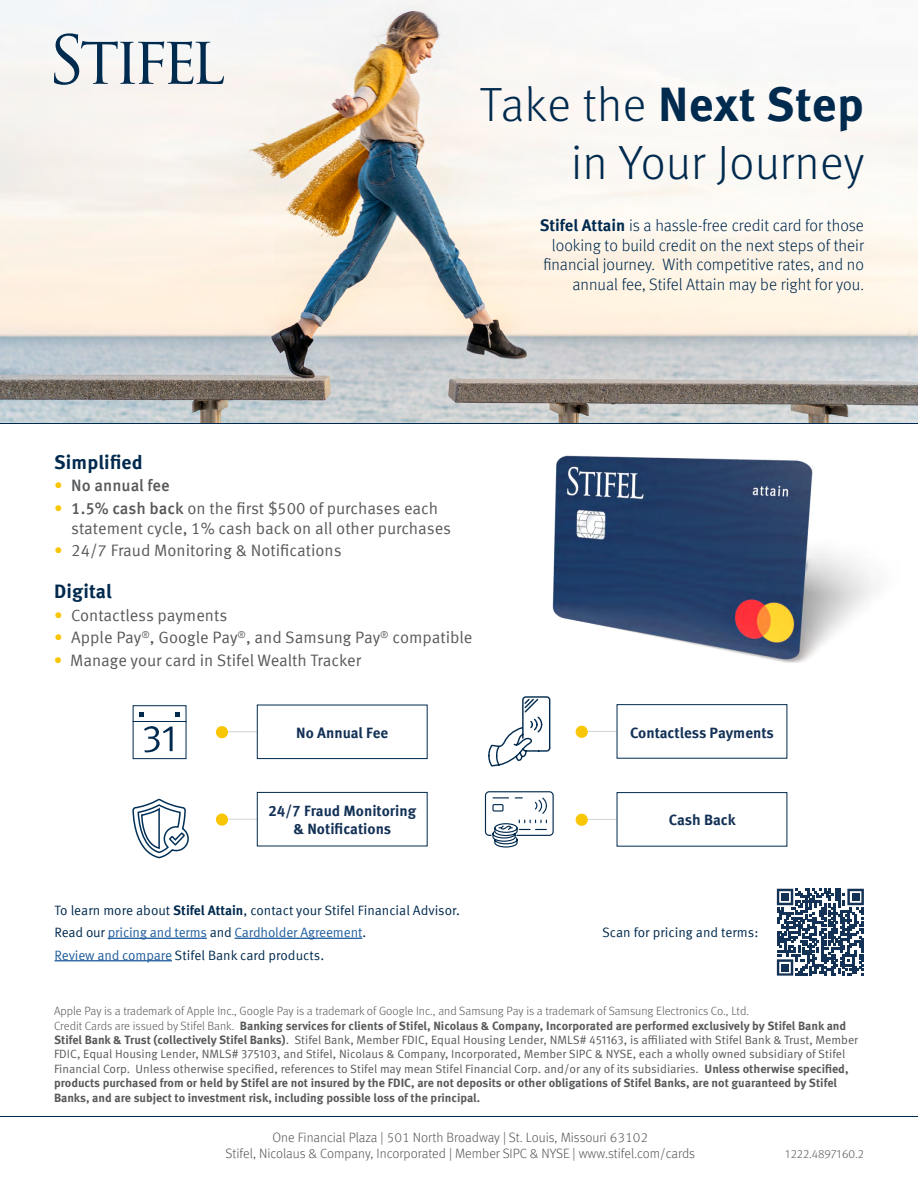
<style>
.page{position:relative;width:918px;height:1188px;background:#fff}
.page>*{position:absolute;margin:0;border:0;box-sizing:border-box;transform-origin:0 0}
.t1{font:300 48px/57.6px "Meta OT";letter-spacing:.01em;color:#002a4e;text-align:right}
.t2{font:700 19.5px "Meta Offc";letter-spacing:.01em;color:#002a4e}
.t3{font:16.5px/19.8px "Meta Offc Norm";color:#58595b}
.t4{font:300 16.5px/19.8px "Meta Offc";color:#002a4e;text-align:right}
.t5{font:500 16.5px "Meta Offc";color:#58595b}
.t6{font:700 15px/18px "Meta Offc";color:#133156;text-align:center}
.t7{font:13.5px/22.5px "Meta Offc Norm";letter-spacing:-.01em;color:#002a4e}
.t8{font:300 13.5px/16.2px "Meta Offc";color:#58595b;text-align:center}
.t9{font:12px/14.4px "Meta OT Norm";color:#58595b}
.t10{font:300 12px/14.4px "Meta OT";color:#58595b}
.t11{font:700 12px/14.4px "Meta OT";color:#58595b}
.s1{font-weight:700}
.s2{font-family:"Meta Offc Norm";font-weight:400;color:#f9c606}
.s3{color:#f9c606}
.s4{font-family:"Meta Offc";font-weight:500}
.s5{font-family:"Meta Offc";font-weight:700}
.s6{color:#215e9e}
.s7{font-family:"Meta OT";font-weight:700}
</style>
<div class="page">
<img style="left:0;top:0;width:918px;height:423px">
<hr style="left:0;top:423px;width:918px;height:1px;background:#002a4e">
<svg style="left:54px;top:33px;width:170px;height:52px"></svg>
<img style="left:552px;top:455px;width:323px;height:208px">
<svg style="left:228px;top:731px;width:29px;height:1px"></svg>
<div style="left:257px;top:705px;width:171px;height:54px;border:1px solid #002a4e"></div>
<div style="left:216px;top:726px;width:12px;height:12px;background:#f9c606;border-radius:50%"></div>
<svg style="left:588px;top:731px;width:29px;height:1px"></svg>
<div style="left:617px;top:704px;width:170px;height:55px;border:1px solid #002a4e"></div>
<div style="left:576px;top:726px;width:12px;height:12px;background:#f9c606;border-radius:50%"></div>
<svg style="left:228px;top:819px;width:29px;height:1px"></svg>
<div style="left:257px;top:792px;width:171px;height:54px;border:1px solid #002a4e"></div>
<div style="left:216px;top:813px;width:12px;height:13px;background:#f9c606;border-radius:50%"></div>
<svg style="left:588px;top:819px;width:29px;height:1px"></svg>
<div style="left:617px;top:792px;width:170px;height:55px;border:1px solid #002a4e"></div>
<div style="left:576px;top:814px;width:12px;height:12px;background:#f9c606;border-radius:50%"></div>
<svg style="left:484px;top:791px;width:70px;height:57px"></svg>
<svg style="left:488px;top:696px;width:63px;height:71px"></svg>
<div style="left:133px;top:705px;width:54px;height:54px;background:#fff;border:1px solid #002a4e"></div>
<hr style="left:133px;top:721px;width:54px;height:1px;background:#002a4e">
<svg style="left:144px;top:726px;width:29px;height:26px"></svg>
<svg style="left:139px;top:712px;width:5px;height:4px"></svg>
<svg style="left:176px;top:712px;width:4px;height:4px"></svg>
<svg style="left:132px;top:798px;width:57px;height:61px"></svg>
<hr style="left:108px;top:938px;width:99px;height:1px;background:#215e9e">
<hr style="left:235px;top:938px;width:127px;height:1px;background:#215e9e">
<hr style="left:55px;top:960px;width:117px;height:1px;background:#215e9e">
<svg style="left:777px;top:889px;width:87px;height:87px"></svg>
<div style="left:781px;top:893px;width:8px;height:8px;background:#143156"></div>
<div style="left:852px;top:893px;width:7px;height:8px;background:#143156"></div>
<div style="left:781px;top:964px;width:8px;height:7px;background:#143156"></div>
<hr style="left:0;top:1116px;width:918px;height:1px;background:#002a4e">
<h1 class="t1" style="left:480px;top:77px;width:386px">Take the <span class="s1">Next Step </span>in Your Journey</h1>
<h2 class="t2" style="left:54px;top:450px;width:90px">Simplified</h2>
<h3 class="t5" style="left:54px;top:476px;width:117px"><span class="s2">•</span> No annual fee</h3>
<h3 class="t3" style="left:71px;top:499px;width:381px;text-indent:-17px"><span class="s3">•</span> <span class="s4">1.5% cash back</span> on the first $500 of purchases each statement cycle, 1% cash back on all other purchases</h3>
<h3 class="t3" style="left:54px;top:541px;width:289px"><span class="s3">•</span> 24/7 Fraud Monitoring &amp; Notifications</h3>
<h2 class="t2" style="left:54px;top:580px;width:59px">Digital</h2>
<h3 class="t3" style="left:54px;top:606px;width:175px"><span class="s3">•</span> Contactless payments</h3>
<h3 class="t3" style="left:54px;top:628px;width:420px"><span class="s3">•</span> Apple Pay<sup>®</sup>, Google Pay<sup>®</sup>, and Samsung Pay<sup>®</sup> compatible</h3>
<h3 class="t3" style="left:54px;top:651px;width:309px"><span class="s3">•</span> Manage your card in Stifel Wealth Tracker</h3>
<h3 class="t4" style="left:540px;top:216px;width:326px"><span class="s1">Stifel Attain</span> is a hassle-free credit card for those looking to build credit on the next steps of their financial journey. With competitive rates, and no annual fee, Stifel Attain may be right for you.</h3>
<p class="t6" style="left:296px;top:724px;width:93px">No Annual Fee</p>
<p class="t6" style="left:630px;top:724px;width:145px">Contactless Payments</p>
<p class="t6" style="left:268px;top:802px;width:149px">24/7 Fraud Monitoring &amp; Notifications</p>
<p class="t6" style="left:669px;top:811px;width:68px">Cash Back</p>
<p class="t7" style="left:55px;top:899px;width:407px">To learn more about <span class="s5">Stifel Attain</span>, contact your Stifel Financial Advisor.<br>Read our <span class="s6">pricing and terms</span> and <span class="s6">Cardholder Agreement</span>.<br><span class="s6">Review and compare</span> Stifel Bank card products.</p>
<p class="t7" style="left:602px;top:922px;width:158px">Scan for pricing and terms:</p>
<p class="t10" style="left:54px;top:1004px;width:794px">Apple Pay is a trademark of Apple Inc., Google Pay is a trademark of Google Inc., and Samsung Pay is a trademark of Samsung Electronics Co., Ltd.<br>Credit Cards are issued by Stifel Bank. <span class="s1">Banking services for clients of Stifel, Nicolaus &amp; Company, Incorporated are performed exclusively by Stifel Bank and</span></p>
<p class="t9" style="left:54px;top:1033px;width:806px"><span class="s7">Stifel Bank &amp; Trust (collectively Stifel Banks)</span>. Stifel Bank, Member FDIC, Equal Housing Lender, NMLS# 451163, is affiliated with Stifel Bank &amp; Trust, Member<br>FDIC, Equal Housing Lender, NMLS# 375103, and Stifel, Nicolaus &amp; Company, Incorporated, Member SIPC &amp; NYSE, each a wholly owned subsidiary of Stifel<br>Financial Corp. Unless otherwise specified, references to Stifel may mean Stifel Financial Corp. and/or any of its subsidiaries. <span class="s7">Unless otherwise specified,</span></p>
<p class="t11" style="left:54px;top:1076px;width:785px">products purchased from or held by Stifel are not insured by the FDIC, are not deposits or other obligations of Stifel Banks, are not guaranteed by Stifel<br>Banks, and are subject to investment risk, including possible loss of the principal.</p>
<p class="t8" style="left:226px;top:1130px;width:471px">One Financial Plaza | 501 North Broadway | St. Louis, Missouri 63102<br>Stifel, Nicolaus &amp; Company, Incorporated | Member SIPC &amp; NYSE | www.stifel.com/cards</p>
<p class="t10" style="left:785px;top:1147px;width:80px">1222.4897160.2</p>
</div>
